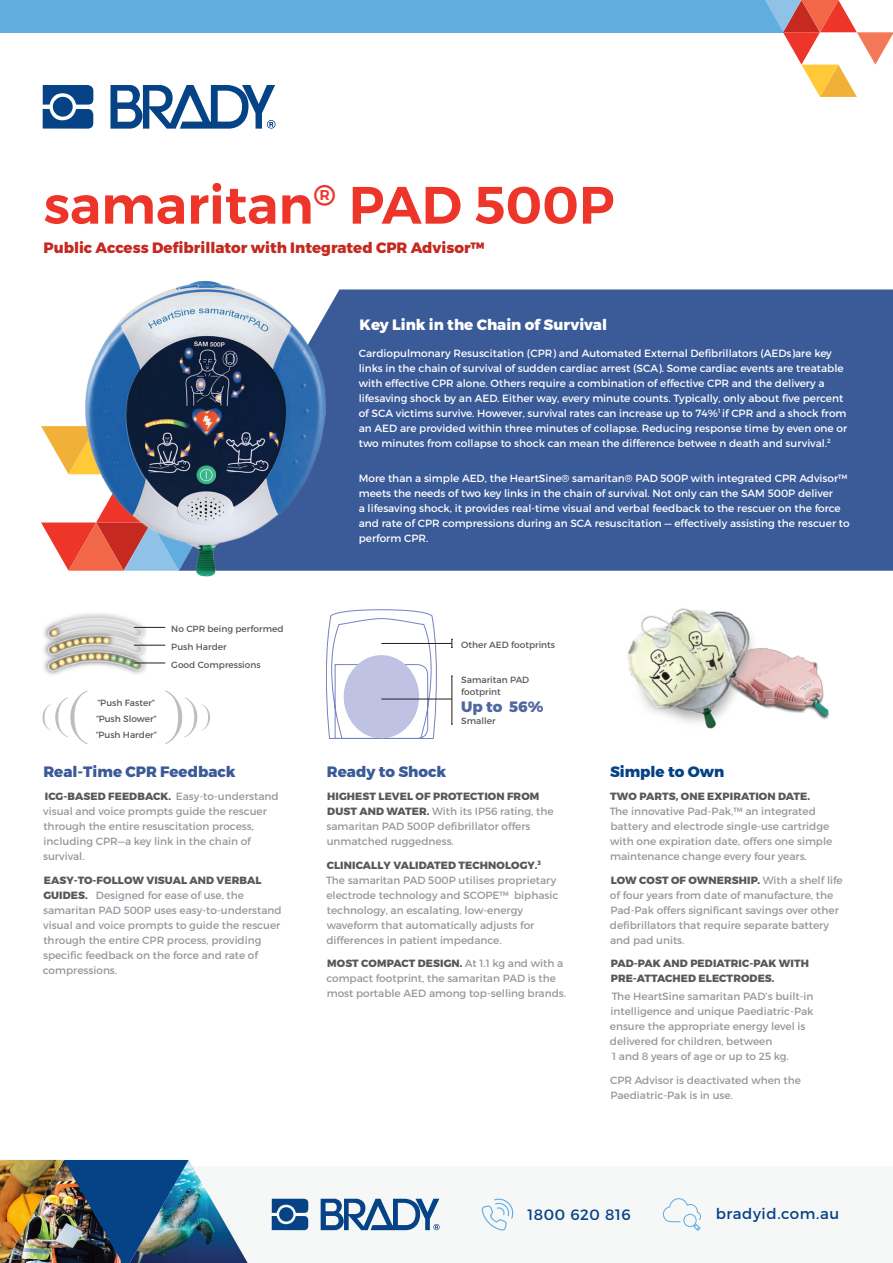
<style>
.page{position:relative;width:893px;height:1263px;background:#fff}
.page>*{position:absolute;margin:0;border:0;box-sizing:border-box;transform-origin:0 0}
.t1{font:600 52.5px "Montserrat";color:#ee3529}
.t2{font:800 15px "Montserrat";color:#c5291f}
.t3{font:800 15px "Montserrat";color:#3b5a98}
.t4{font:800 15px "Montserrat";color:#fff}
.t5{font:15px "Montserrat";letter-spacing:.04em;color:#054286}
.t6{font:800 15px "Montserrat";color:#054286}
.t7{font:800 15px "Montserrat";color:#5167a1}
.t8{font:10.5px/15px "Montserrat";color:#95979d}
.t9{font:10.5px/15px "Montserrat";color:#fff}
.t10{font:800 10.5px/15px "Montserrat";letter-spacing:.01em;color:#57585a}
.t11{font:9px/12px "Montserrat";color:#57585a}
.s1{font-weight:800;color:#57585a}
</style>
<div class="page">
<img style="left:43px;top:613px;width:104px;height:62px">
<div style="left:0;top:0;width:783px;height:32px;background:#60aee0"></div>
<svg style="left:43px;top:85px;width:51px;height:44px"></svg>
<div style="left:53px;top:97px;width:20px;height:20px;background:#054286;border-radius:50%"></div>
<svg style="left:111px;top:85px;width:164px;height:44px"></svg>
<svg style="left:746px;top:0;width:147px;height:97px"></svg>
<div style="left:0;top:1166px;width:893px;height:97px;background:#f6f7f7"></div>
<svg style="left:272px;top:1199px;width:37px;height:31px"></svg>
<div style="left:279px;top:1207px;width:14px;height:14px;background:#054286;border-radius:50%"></div>
<svg style="left:321px;top:1199px;width:119px;height:31px"></svg>
<img style="left:189px;top:1161px;width:59px;height:102px">
<img style="left:0;top:1160px;width:189px;height:103px">
<svg style="left:481px;top:1198px;width:33px;height:32px"></svg>
<svg style="left:663px;top:1198px;width:38px;height:33px"></svg>
<svg style="left:41px;top:426px;width:39px;height:145px"></svg>
<div style="left:329px;top:289px;width:564px;height:282px;background:#3b5a98"></div>
<svg style="left:326px;top:609px;width:111px;height:130px"></svg>
<div style="left:344px;top:655px;width:75px;height:83px;background:#bfc2e3;border-radius:50%"></div>
<hr style="left:381px;top:643px;width:71px;height:1px;background:#231f20">
<hr style="left:134px;top:627px;width:31px;height:1px;background:#231f20">
<hr style="left:134px;top:645px;width:31px;height:1px;background:#231f20">
<hr style="left:134px;top:663px;width:31px;height:1px;background:#231f20">
<svg style="left:451px;top:639px;width:2px;height:9px"></svg>
<hr style="left:452px;top:676px;width:1px;height:48px;background:#231f20">
<hr style="left:381px;top:699px;width:71px;height:1px;background:#231f20">
<img style="left:627px;top:608px;width:202px;height:121px">
<svg style="left:43px;top:690px;width:45px;height:54px"></svg>
<svg style="left:165px;top:690px;width:45px;height:54px"></svg>
<img style="left:80px;top:280px;width:249px;height:297px">
<p class="t1" style="left:44px;top:173px;width:572px">samaritan<sup>®</sup> PAD 500P</p>
<p class="t2" style="left:43px;top:238px;width:442px">Public Access Defibrillator with Integrated CPR Advisor™</p>
<p class="t4" style="left:360px;top:316px;width:249px">Key Link in the Chain of Survival</p>
<p class="t9" style="left:359px;top:346px;width:490px">Cardiopulmonary Resuscitation (CPR) and Automated External Defibrillators (AEDs)are key links in the chain of survival of sudden cardiac arrest (SCA). Some cardiac events are treatable with effective CPR alone. Others require a combination of effective CPR and the delivery a lifesaving shock by an AED. Either way, every minute counts. Typically, only about five percent of SCA victims survive. However, survival rates can increase up to 74%<sup>1</sup> if CPR and a shock from an AED are provided within three minutes of collapse. Reducing response time by even one or two minutes from collapse to shock can mean the difference betwee n death and survival.<sup>2</sup></p>
<p class="t9" style="left:359px;top:471px;width:492px">More than a simple AED, the HeartSine® samaritan® PAD 500P with integrated CPR Advisor™ meets the needs of two key links in the chain of survival. Not only can the SAM 500P deliver<br>a lifesaving shock, it provides real-time visual and verbal feedback to the rescuer on the force and rate of CPR compressions during an SCA resuscitation — effectively assisting the rescuer to perform CPR.</p>
<p class="t11" style="left:171px;top:622px;width:114px">No CPR being performed</p>
<p class="t11" style="left:171px;top:640px;width:57px">Push Harder</p>
<p class="t11" style="left:171px;top:658px;width:91px">Good Compressions</p>
<p class="t11" style="left:461px;top:639px;width:95px">Other AED footprints</p>
<p class="t11" style="left:461px;top:674px;width:70px">Samaritan PAD footprint</p>
<p class="t11" style="left:461px;top:714px;width:36px">Smaller</p>
<p class="t11" style="left:98px;top:696px;width:59px">“Push Faster”</p>
<p class="t7" style="left:461px;top:697px;width:84px">Up to 56%</p>
<p class="t11" style="left:96px;top:712px;width:62px">“Push Slower”</p>
<p class="t11" style="left:96px;top:729px;width:63px">“Push Harder”</p>
<p class="t3" style="left:43px;top:762px;width:194px">Real-Time CPR Feedback</p>
<p class="t8" style="left:43px;top:789px;width:237px"><span class="s1">ICG-BASED FEEDBACK.</span> Easy-to-understand visual and voice prompts guide the rescuer through the entire resuscitation process, including CPR—a key link in the chain of survival.</p>
<p class="t8" style="left:43px;top:872px;width:240px"><span class="s1">EASY-TO-FOLLOW VISUAL AND VERBAL GUIDES.</span> Designed for ease of use, the samaritan PAD 500P uses easy-to-understand visual and voice prompts to guide the rescuer through the entire CPR process, providing specific feedback on the force and rate of compressions.</p>
<p class="t3" style="left:327px;top:762px;width:121px">Ready to Shock</p>
<p class="t8" style="left:327px;top:789px;width:229px"><span class="s1">HIGHEST LEVEL OF PROTECTION FROM DUST AND WATER.</span> With its IP56 rating, the samaritan PAD 500P defibrillator offers unmatched ruggedness.</p>
<p class="t8" style="left:326px;top:857px;width:234px"><span class="s1">CLINICALLY VALIDATED TECHNOLOGY.</span><sup>3<br></sup>The samaritan PAD 500P utilises proprietary electrode technology and SCOPE™ biphasic technology, an escalating, low-energy waveform that automatically adjusts for differences in patient impedance.</p>
<p class="t8" style="left:326px;top:956px;width:241px"><span class="s1">MOST COMPACT DESIGN.</span> At 1.1 kg and with a compact footprint, the samaritan PAD is the most portable AED among top-selling brands.</p>
<p class="t6" style="left:610px;top:762px;width:116px">Simple to Own</p>
<p class="t8" style="left:610px;top:789px;width:224px"><span class="s1">TWO PARTS, ONE EXPIRATION DATE.<br></span>The innovative Pad-Pak,™ an integrated battery and electrode single-use cartridge with one expiration date, offers one simple maintenance change every four years.</p>
<p class="t8" style="left:610px;top:872px;width:234px"><span class="s1">LOW COST OF OWNERSHIP.</span> With a shelf life of four years from date of manufacture, the Pad-Pak offers significant savings over other defibrillators that require separate battery and pad units.</p>
<p class="t10" style="left:611px;top:956px;width:200px">PAD-PAK AND PEDIATRIC-PAK WITH<br>PRE-ATTACHED ELECTRODES.</p>
<p class="t8" style="left:610px;top:989px;width:205px">The HeartSine samaritan PAD’s built-in intelligence and unique Paediatric-Pak ensure the appropriate energy level is delivered for children, between<br>1 and 8 years of age or up to 25 kg.</p>
<p class="t8" style="left:610px;top:1072px;width:192px">CPR Advisor is deactivated when the<br>Paediatric-Pak is in use.</p>
<p class="t5" style="left:528px;top:1205px;width:105px">1800 620 816</p>
<p class="t5" style="left:716px;top:1204px;width:125px">bradyid.com.au</p>
</div>
